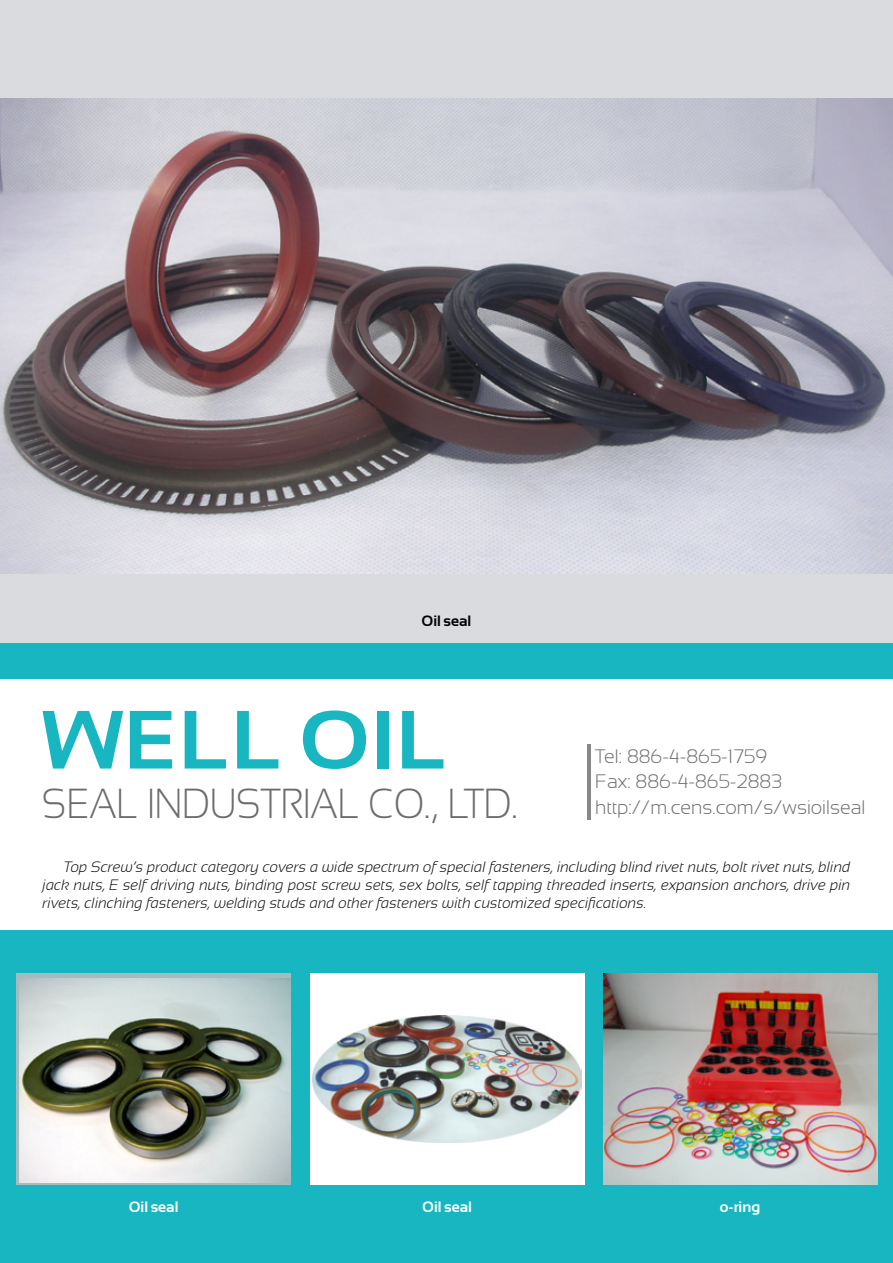
<style>
.page{position:relative;width:893px;height:1263px;background:#fff}
.page>*{position:absolute;margin:0;border:0;box-sizing:border-box;transform-origin:0 0}
.t1{font:700 82.5px "Sansation";color:#17b6c0;scale:1.1 1}
.t2{font:300 42px "Sansation";color:#6d6c6c;scale:.9 1}
.t3{font:300 19.5px/25.5px "Sansation";color:#6d6c6c}
.t4{font:italic 300 15px/18px "Sansation";color:#000;text-align:justify}
.t5{font:700 15px "Sansation";color:#fff}
.t6{font:700 15px "Sansation";color:#000}
</style>
<div class="page">
<div style="left:0;top:0;width:893px;height:643px;background:#dadbdf"></div>
<img style="left:0;top:99px;width:893px;height:475px">
<div style="left:0;top:643px;width:893px;height:620px;background:#17b6c0"></div>
<div style="left:0;top:679px;width:893px;height:251px;background:#fff"></div>
<svg style="left:17px;top:973px;width:274px;height:212px;background:#aec2c5"></svg>
<img style="left:20px;top:978px;width:271px;height:204px">
<div style="left:310px;top:973px;width:274px;height:212px;background:#fff"></div>
<img style="left:313px;top:1015px;width:269px;height:128px">
<img style="left:604px;top:973px;width:274px;height:212px">
<hr style="left:587px;top:744px;width:3px;height:76px;background:#86888a">
<p class="t6" style="left:422px;top:613px;width:51px">Oil seal</p>
<h1 class="t1" style="left:43px;top:694px;width:370px">WELL OIL</h1>
<h2 class="t2" style="left:43px;top:780px;width:529px">SEAL INDUSTRIAL CO., LTD.</h2>
<h3 class="t3" style="left:595px;top:743px;width:272px">Tel: 886-4-865-1759<br>Fax: 886-4-865-2883 http://m.cens.com/s/wsioilseal</h3>
<p class="t4" style="left:43px;top:858px;width:809px;text-indent:21px">Top Screw’s product category covers a wide spectrum of special fasteners, including blind rivet nuts, bolt rivet nuts, blind jack nuts, E self driving nuts, binding post screw sets, sex bolts, self tapping threaded inserts, expansion anchors, drive pin rivets, clinching fasteners, welding studs and other fasteners with customized specifications.</p>
<p class="t5" style="left:129px;top:1199px;width:51px">Oil seal</p>
<p class="t5" style="left:422px;top:1199px;width:51px">Oil seal</p>
<p class="t5" style="left:720px;top:1199px;width:42px">o-ring</p>
</div>
